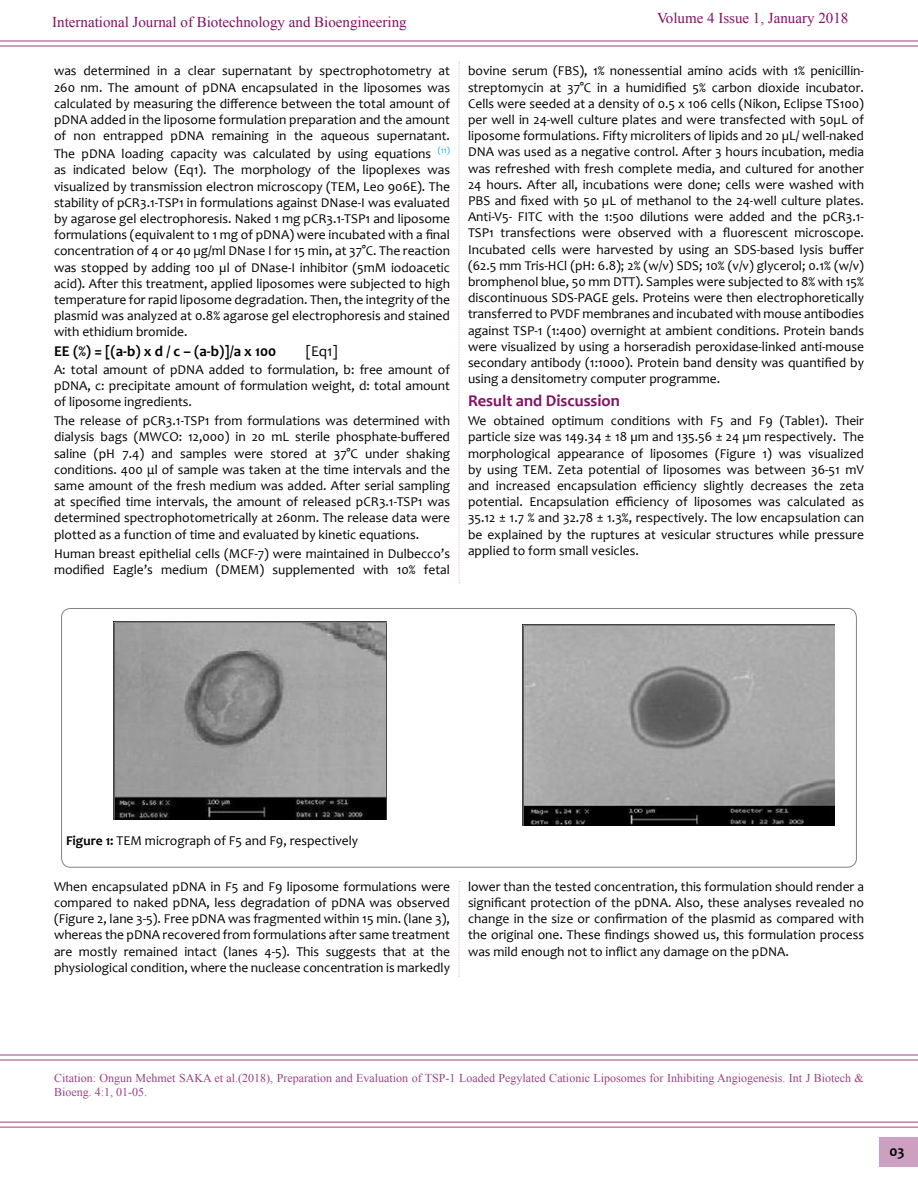
<style>
.page{position:relative;width:918px;height:1188px;background:#fff}
.page>*{position:absolute;margin:0;border:0;box-sizing:border-box;transform-origin:0 0}
.t1{font:700 16.5px "Candara";color:#821166}
.t2{font:15px "Times New Roman";color:#821166}
.t3{font:700 15px "Candara";color:#000}
.t4{font:15px "Candara";color:#000}
.t5{font:13.5px/16.2px "Candara";color:#000;text-align:justify}
.t6{font:12px/14.4px "Times New Roman";color:#821166}
.s1{font-weight:700}
</style>
<div class="page">
<hr style="left:0;top:40px;width:918px;height:2px;background:#821166">
<hr style="left:0;top:45px;width:918px;height:2px;background:#821166">
<hr style="left:0;top:1054px;width:918px;height:2px;background:#821166">
<hr style="left:0;top:1059px;width:918px;height:2px;background:#821166">
<hr style="left:0;top:1122px;width:918px;height:1px;background:#821166">
<hr style="left:0;top:1127px;width:918px;height:1px;background:#821166">
<div style="left:879px;top:1137px;width:39px;height:30px;background:#cda0c2"></div>
<svg style="left:459px;top:62px;width:1px;height:521px"></svg>
<img style="left:113px;top:622px;width:273px;height:198px">
<img style="left:523px;top:624px;width:312px;height:202px">
<div style="left:61px;top:608px;width:796px;height:260px;border:1px solid #000;border-radius:9px"></div>
<svg style="left:459px;top:881px;width:1px;height:96px"></svg>
<p class="t2" style="left:52px;top:12px;width:356px">International Journal of Biotechnology and Bioengineering</p>
<p class="t2" style="left:657px;top:7px;width:193px">Volume 4 Issue 1, January 2018</p>
<p class="t5" style="left:54px;top:63px;width:398px">was determined in a clear supernatant by spectrophotometry at 260 nm. The amount of pDNA encapsulated in the liposomes was calculated by measuring the difference between the total amount of pDNA added in the liposome formulation preparation and the amount of non entrapped pDNA remaining in the aqueous supernatant.</p>
<p class="t5" style="left:54px;top:146px;width:398px">The pDNA loading capacity was calculated by using equations <sup>(11) </sup>as indicated below (Eq1). The morphology of the lipoplexes was visualized by transmission electron microscopy (TEM, Leo 906E). The stability of pCR3.1-TSP1 in formulations against DNase-I was evaluated by agarose gel electrophoresis. Naked 1 mg pCR3.1-TSP1 and liposome formulations (equivalent to 1 mg of pDNA) were incubated with a final concentration of 4 or 40 µg/ml DNase I for 15 min, at 37°C. The reaction was stopped by adding 100 µl of DNase-I inhibitor (5mM iodoacetic acid). After this treatment, applied liposomes were subjected to high temperature for rapid liposome degradation. Then, the integrity of the plasmid was analyzed at 0.8% agarose gel electrophoresis and stained with ethidium bromide.</p>
<p class="t3" style="left:54px;top:342px;width:224px">EE (%) = [(a-b) x d / c – (a-b)]/a x 100</p>
<p class="t4" style="left:306px;top:342px;width:33px">[Eq1]</p>
<p class="t5" style="left:54px;top:361px;width:398px">A: total amount of pDNA added to formulation, b: free amount of pDNA, c: precipitate amount of formulation weight, d: total amount of liposome ingredients.</p>
<p class="t5" style="left:54px;top:413px;width:398px">The release of pCR3.1-TSP1 from formulations was determined with dialysis bags (MWCO: 12,000) in 20 mL sterile phosphate-buffered saline (pH 7.4) and samples were stored at 37°C under shaking conditions. 400 μl of sample was taken at the time intervals and the same amount of the fresh medium was added. After serial sampling at specified time intervals, the amount of released pCR3.1-TSP1 was determined spectrophotometrically at 260nm. The release data were plotted as a function of time and evaluated by kinetic equations.</p>
<p class="t5" style="left:54px;top:545px;width:398px">Human breast epithelial cells (MCF-7) were maintained in Dulbecco’s modified Eagle’s medium (DMEM) supplemented with 10% fetal</p>
<p class="t5" style="left:468px;top:63px;width:398px">bovine serum (FBS), 1% nonessential amino acids with 1% penicillin&shy;streptomycin at 37°C in a humidified 5% carbon dioxide incubator.<br>Cells were seeded at a density of 0.5 x 106 cells (Nikon, Eclipse TS100) per well in 24-well culture plates and were transfected with 50µL of liposome formulations. Fifty microliters of lipids and 20 µL/ well-naked DNA was used as a negative control. After 3 hours incubation, media was refreshed with fresh complete media, and cultured for another 24 hours. After all, incubations were done; cells were washed with PBS and fixed with 50 µL of methanol to the 24-well culture plates.<br>Anti-V5- FITC with the 1:500 dilutions were added and the pCR3.1- TSP1 transfections were observed with a fluorescent microscope.<br>Incubated cells were harvested by using an SDS-based lysis buffer (62.5 mm Tris-HCl (pH: 6.8); 2% (w/v) SDS; 10% (v/v) glycerol; 0.1% (w/v) bromphenol blue, 50 mm DTT). Samples were subjected to 8% with 15% discontinuous SDS-PAGE gels. Proteins were then electrophoretically transferred to PVDF membranes and incubated with mouse antibodies against TSP-1 (1:400) overnight at ambient conditions. Protein bands were visualized by using a horseradish peroxidase-linked anti-mouse secondary antibody (1:1000). Protein band density was quantified by using a densitometry computer programme.</p>
<p class="t1" style="left:468px;top:390px;width:153px">Result and Discussion</p>
<p class="t5" style="left:468px;top:413px;width:398px">We obtained optimum conditions with F5 and F9 (Table1). Their particle size was 149.34 ± 18 µm and 135.56 ± 24 µm respectively. The morphological appearance of liposomes (Figure 1) was visualized by using TEM. Zeta potential of liposomes was between 36-51 mV and increased encapsulation efficiency slightly decreases the zeta potential. Encapsulation efficiency of liposomes was calculated as 35.12 ± 1.7 % and 32.78 ± 1.3%, respectively. The low encapsulation can be explained by the ruptures at vesicular structures while pressure applied to form small vesicles.</p>
<p class="t5" style="left:66px;top:833px;width:294px"><span class="s1">Figure 1:</span> TEM micrograph of F5 and F9, respectively</p>
<p class="t5" style="left:54px;top:878px;width:398px">When encapsulated pDNA in F5 and F9 liposome formulations were compared to naked pDNA, less degradation of pDNA was observed (Figure 2, lane 3-5). Free pDNA was fragmented within 15 min. (lane 3), whereas the pDNA recovered from formulations after same treatment are mostly remained intact (lanes 4-5). This suggests that at the physiological condition, where the nuclease concentration is markedly</p>
<p class="t5" style="left:468px;top:878px;width:398px">lower than the tested concentration, this formulation should render a significant protection of the pDNA. Also, these analyses revealed no change in the size or confirmation of the plasmid as compared with the original one. These findings showed us, this formulation process was mild enough not to inflict any damage on the pDNA.</p>
<p class="t6" style="left:54px;top:1070px;width:811px">Citation: Ongun Mehmet SAKA et al.(2018), Preparation and Evaluation of TSP-1 Loaded Pegylated Cationic Liposomes for Inhibiting Angiogenesis. Int J Biotech &amp;<br>Bioeng. 4:1, 01-05.</p>
<p class="t3" style="left:890px;top:1142px;width:17px">03</p>
</div>
